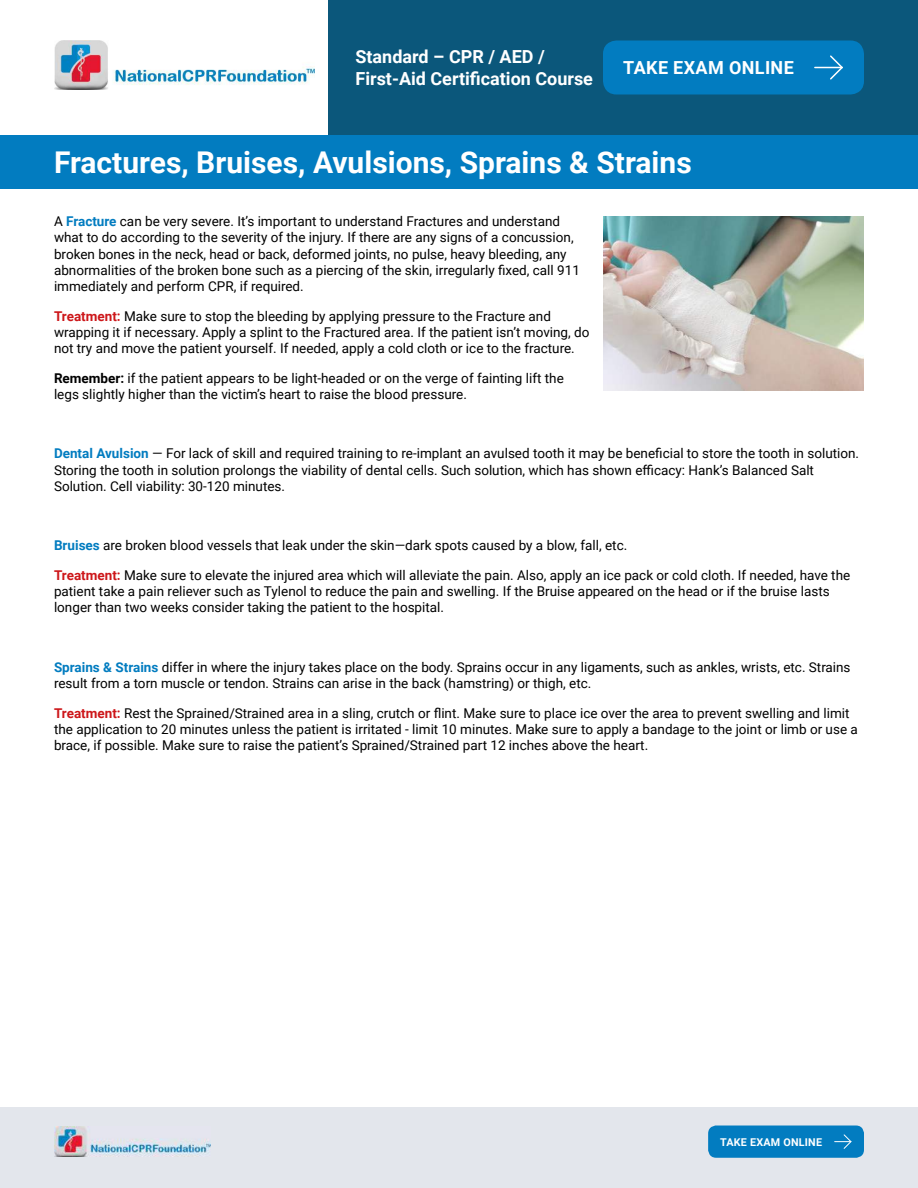
<style>
.page{position:relative;width:918px;height:1188px;background:#fff}
.page>*{position:absolute;margin:0;border:0;box-sizing:border-box;transform-origin:0 0}
.t1{font:700 30px "Roboto";color:#fff}
.t2{font:700 18px/21.6px "Roboto";color:#fff}
.t3{font:700 18px "Roboto";letter-spacing:.02em;color:#fff}
.t4{font:13.5px/16.2px "Roboto";color:#000}
.t5{font:700 10.8px "Roboto";letter-spacing:.02em;color:#fff}
.s1{font-weight:700;color:#027cc0}
.s2{font-weight:700;color:#cd171a}
.s3{font-weight:700}
</style>
<div class="page">
<img style="left:54px;top:41px;width:261px;height:48px">
<hr style="left:0;top:0;width:1px;height:135px;background:#0b577b">
<div style="left:328px;top:0;width:590px;height:135px;background:#0b577b"></div>
<div style="left:0;top:1107px;width:918px;height:81px;background:#e3e6ec"></div>
<div style="left:0;top:135px;width:918px;height:54px;background:#027cc0"></div>
<img style="left:54px;top:1127px;width:157px;height:29px">
<div style="left:603px;top:40px;width:261px;height:54px;background:#027cc0;border-radius:14px"></div>
<svg style="left:815px;top:55px;width:28px;height:25px"></svg>
<div style="left:708px;top:1126px;width:156px;height:32px;background:#027cc0;border-radius:8px"></div>
<svg style="left:835px;top:1134px;width:17px;height:15px"></svg>
<img style="left:603px;top:216px;width:261px;height:174px">
<h2 class="t2" style="left:356px;top:46px;width:239px">Standard – CPR / AED /<br>First-Aid Certification Course</h2>
<h2 class="t3" style="left:623px;top:55px;width:172px">TAKE EXAM ONLINE</h2>
<h1 class="t1" style="left:54px;top:142px;width:639px">Fractures, Bruises, Avulsions, Sprains &amp; Strains</h1>
<p class="t4" style="left:54px;top:213px;width:527px">A <span class="s1">Fracture</span> can be very severe. It’s important to understand Fractures and understand what to do according to the severity of the injury. If there are any signs of a concussion, broken bones in the neck, head or back, deformed joints, no pulse, heavy bleeding, any abnormalities of the broken bone such as a piercing of the skin, irregularly fixed, call 911 immediately and perform CPR, if required.</p>
<p class="t4" style="left:54px;top:307px;width:537px"><span class="s2">Treatment:</span> Make sure to stop the bleeding by applying pressure to the Fracture and wrapping it if necessary. Apply a splint to the Fractured area. If the patient isn’t moving, do not try and move the patient yourself. If needed, apply a cold cloth or ice to the fracture.</p>
<p class="t4" style="left:54px;top:369px;width:511px"><span class="s3">Remember:</span> if the patient appears to be light-headed or on the verge of fainting lift the legs slightly higher than the victim’s heart to raise the blood pressure.</p>
<p class="t4" style="left:54px;top:445px;width:807px"><span class="s1">Dental Avulsion</span> — For lack of skill and required training to re-implant an avulsed tooth it may be beneficial to store the tooth in solution.<br>Storing the tooth in solution prolongs the viability of dental cells. Such solution, which has shown efficacy: Hank’s Balanced Salt<br>Solution. Cell viability: 30-120 minutes.</p>
<p class="t4" style="left:54px;top:530px;width:798px;line-height:29.7px"><span class="s1">Bruises</span> are broken blood vessels that leak under the skin—dark spots caused by a blow, fall, etc.<br><span class="s2">Treatment:</span> Make sure to elevate the injured area which will alleviate the pain. Also, apply an ice pack or cold cloth. If needed, have the</p>
<p class="t4" style="left:54px;top:583px;width:777px">patient take a pain reliever such as Tylenol to reduce the pain and swelling. If the Bruise appeared on the head or if the bruise lasts longer than two weeks consider taking the patient to the hospital.</p>
<p class="t4" style="left:54px;top:658px;width:798px"><span class="s1">Sprains &amp; Strains</span> differ in where the injury takes place on the body. Sprains occur in any ligaments, such as ankles, wrists, etc. Strains result from a torn muscle or tendon. Strains can arise in the back (hamstring) or thigh, etc.</p>
<p class="t4" style="left:54px;top:704px;width:805px"><span class="s2">Treatment:</span> Rest the Sprained/Strained area in a sling, crutch or flint. Make sure to place ice over the area to prevent swelling and limit the application to 20 minutes unless the patient is irritated - limit 10 minutes. Make sure to apply a bandage to the joint or limb or use a brace, if possible. Make sure to raise the patient’s Sprained/Strained part 12 inches above the heart.</p>
<p class="t5" style="left:720px;top:1134px;width:103px">TAKE EXAM ONLINE</p>
</div>
